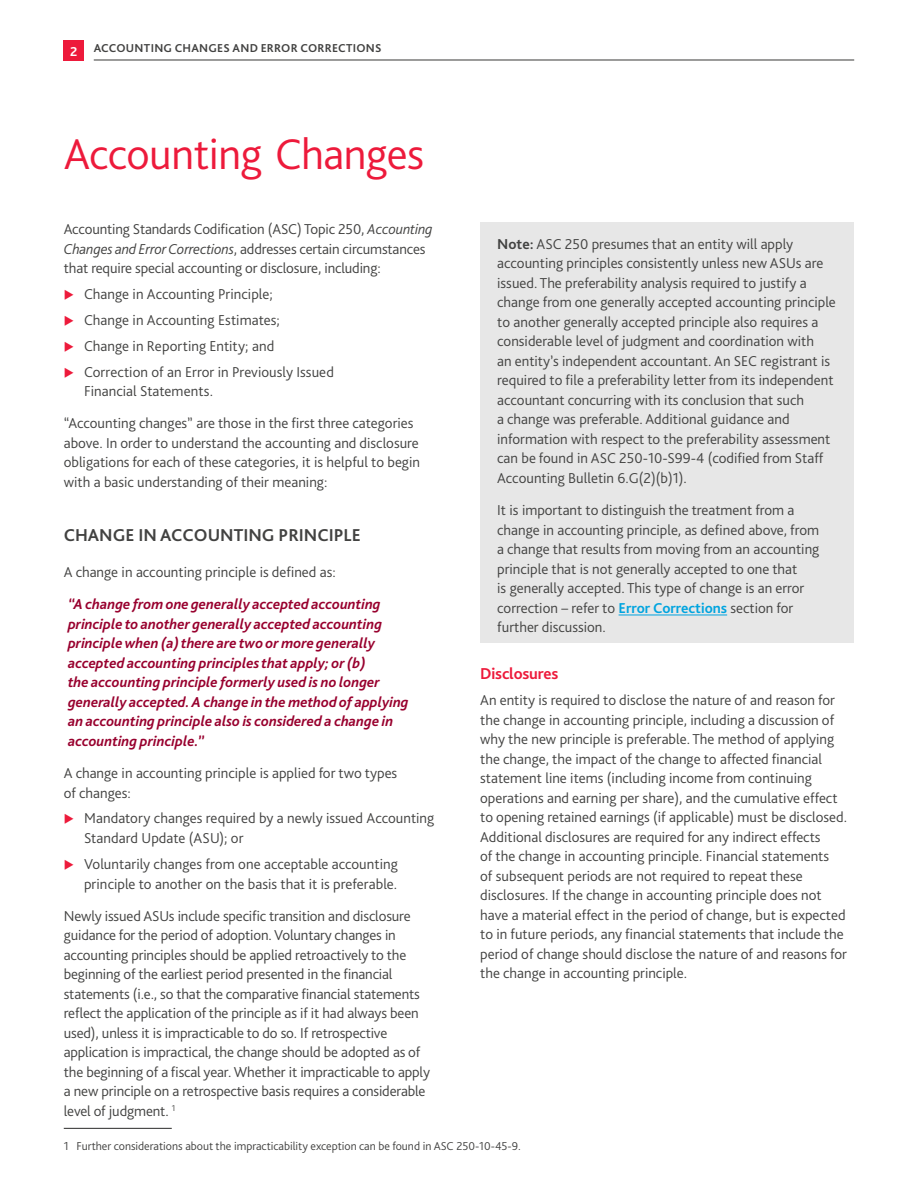
<style>
.page{position:relative;width:918px;height:1188px;background:#fff}
.page>*{position:absolute;margin:0;border:0;box-sizing:border-box;transform-origin:0 0}
.t1{font:300 45px "Bliss Pro";letter-spacing:-.01em;color:#ed1a3b}
.t2{font:700 18px "Bliss Pro";color:#424241}
.t3{font:700 16.5px "Bliss Pro";letter-spacing:-.01em;color:#ed1a3b}
.t4{font:300 15px/19.5px "Bliss Pro";color:#424241}
.t5{font:italic 700 15px/19.5px "Bliss Pro";color:#98002e}
.t6{font:300 12px "Bliss Pro";color:#424241}
.t7{font:700 12px "Bliss Pro";letter-spacing:.02em;color:#424241}
.s1{font-size:13.5px;color:#fff}
.s2{font-style:italic}
.s3{font-weight:700}
.s4{font-weight:700;color:#00a4df}
</style>
<div class="page">
<div style="left:480px;top:223px;width:374px;height:420px;background:#e7e7e7"></div>
<hr style="left:64px;top:1128px;width:108px;height:1px;background:#424241">
<hr style="left:619px;top:615px;width:108px;height:1px;background:#00a4df">
<div style="left:64px;top:40px;width:20px;height:21px;background:#ed1a3b"></div>
<hr style="left:94px;top:59px;width:760px;height:2px;background:#424241">
<p class="t7" style="left:70px;top:40px;width:313px"><span class="s1">2</span> ACCOUNTING CHANGES AND ERROR CORRECTIONS</p>
<h1 class="t1" style="left:64px;top:126px;width:362px">Accounting Changes</h1>
<p class="t4" style="left:64px;top:219px;width:370px">Accounting Standards Codification (ASC) Topic 250, <span class="s2">Accounting<br>Changes and Error Corrections</span>, addresses certain circumstances that require special accounting or disclosure, including:</p>
<p class="t4" style="left:84px;top:281px;width:251px;line-height:26px">Change in Accounting Principle;<br>Change in Accounting Estimates;<br>Change in Reporting Entity; and Correction of an Error in Previously Issued</p>
<p class="t4" style="left:64px;top:375px;width:351px;line-height:32.2px;text-indent:20px">Financial Statements.<br>“Accounting changes” are those in the first three categories</p>
<p class="t4" style="left:64px;top:433px;width:358px;text-align:justify">above. In order to understand the accounting and disclosure obligations for each of these categories, it is helpful to begin with a basic understanding of their meaning:</p>
<p class="t2" style="left:64px;top:523px;width:298px">CHANGE IN ACCOUNTING PRINCIPLE</p>
<p class="t4" style="left:64px;top:562px;width:274px">A change in accounting principle is defined as:</p>
<p class="t5" style="left:68px;top:594px;width:342px">“A change from one generally accepted accounting principle to another generally accepted accounting principle when (a) there are two or more generally accepted accounting principles that apply; or (b)<br>the accounting principle formerly used is no longer generally accepted. A change in the method of applying an accounting principle also is considered a change in accounting principle.”</p>
<p class="t4" style="left:64px;top:763px;width:335px">A change in accounting principle is applied for two types of changes:</p>
<p class="t4" style="left:84px;top:808px;width:352px">Mandatory changes required by a newly issued Accounting<br>Standard Update (ASU); or</p>
<p class="t4" style="left:84px;top:854px;width:315px">Voluntarily changes from one acceptable accounting principle to another on the basis that it is preferable.</p>
<p class="t4" style="left:64px;top:906px;width:368px">Newly issued ASUs include specific transition and disclosure guidance for the period of adoption. Voluntary changes in accounting principles should be applied retroactively to the beginning of the earliest period presented in the financial statements (i.e., so that the comparative financial statements reflect the application of the principle as if it had always been used), unless it is impracticable to do so. If retrospective application is impractical, the change should be adopted as of the beginning of a fiscal year. Whether it impracticable to apply a new principle on a retrospective basis requires a considerable level of judgment. <sup>1</sup></p>
<p class="t6" style="left:64px;top:1139px;width:459px">1 Further considerations about the impracticability exception can be found in ASC 250-10-45-9.</p>
<p class="t4" style="left:497px;top:234px;width:340px"><span class="s3">Note:</span> ASC 250 presumes that an entity will apply accounting principles consistently unless new ASUs are issued. The preferability analysis required to justify a change from one generally accepted accounting principle to another generally accepted principle also requires a considerable level of judgment and coordination with<br>an entity’s independent accountant. An SEC registrant is required to file a preferability letter from its independent accountant concurring with its conclusion that such<br>a change was preferable. Additional guidance and information with respect to the preferability assessment can be found in ASC 250-10-S99-4 (codified from Staff Accounting Bulletin 6.G(2)(b)1).</p>
<p class="t4" style="left:497px;top:500px;width:324px">It is important to distinguish the treatment from a change in accounting principle, as defined above, from a change that results from moving from an accounting principle that is not generally accepted to one that<br>is generally accepted. This type of change is an error correction – refer to <span class="s4">Error Corrections</span> section for further discussion.</p>
<p class="t3" style="left:480px;top:664px;width:80px">Disclosures</p>
<p class="t4" style="left:480px;top:690px;width:368px">An entity is required to disclose the nature of and reason for the change in accounting principle, including a discussion of why the new principle is preferable. The method of applying the change, the impact of the change to affected financial statement line items (including income from continuing operations and earning per share), and the cumulative effect to opening retained earnings (if applicable) must be disclosed.<br>Additional disclosures are required for any indirect effects<br>of the change in accounting principle. Financial statements<br>of subsequent periods are not required to repeat these disclosures. If the change in accounting principle does not have a material effect in the period of change, but is expected to in future periods, any financial statements that include the period of change should disclose the nature of and reasons for the change in accounting principle.</p>
</div>
